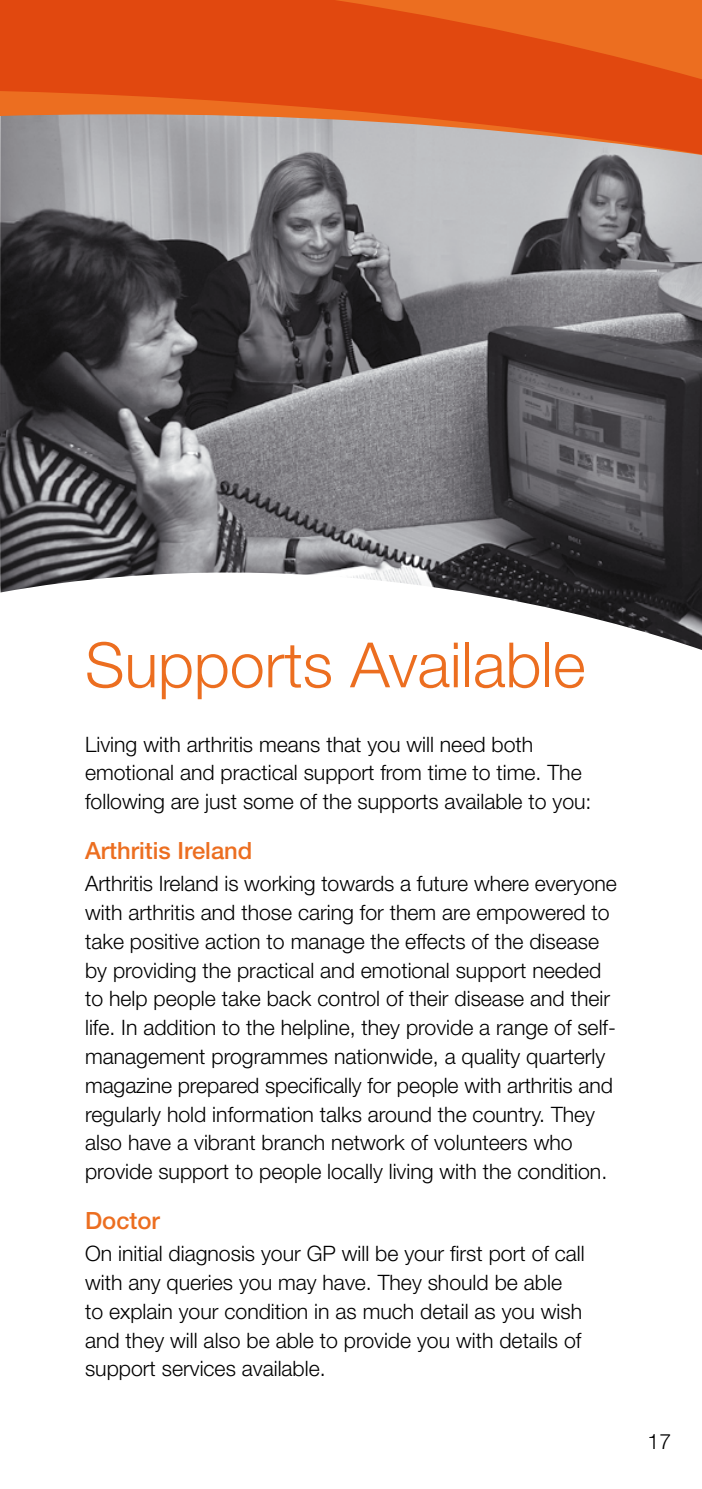
<style>
.page{position:relative;width:702px;height:1489px;background:#fff}
.page>*{position:absolute;margin:0;border:0;box-sizing:border-box;transform-origin:0 0}
.t1{font:300 62.5px "Helvetica Neue";color:#ec6e20}
.t2{font:500 23.75px "Helvetica Neue";color:#ec6e20}
.t3{font:300 21.25px/28.8px "Helvetica Neue";color:#000}
</style>
<div class="page">
<img style="left:0;top:195px;width:702px;height:455px">
<svg style="left:0;top:159px;width:702px;height:36px;background:#a6a7ab"></svg>
<svg style="left:0;top:0;width:702px;height:159px;background:#d86536"></svg>
<h1 class="t1" style="left:85px;top:626px;width:502px">Supports Available</h1>
<p class="t3" style="left:85px;top:729px;width:508px">Living with arthritis means that you will need both emotional and practical support from time to time. The following are just some of the supports available to you:</p>
<p class="t2" style="left:85px;top:836px;width:169px">Arthritis Ireland</p>
<p class="t3" style="left:85px;top:869px;width:533px">Arthritis Ireland is working towards a future where everyone with arthritis and those caring for them are empowered to take positive action to manage the effects of the disease by providing the practical and emotional support needed to help people take back control of their disease and their life. In addition to the helpline, they provide a range of self&shy;management programmes nationwide, a quality quarterly magazine prepared specifically for people with arthritis and regularly hold information talks around the country. They also have a vibrant branch network of volunteers who provide support to people locally living with the condition.</p>
<p class="t2" style="left:85px;top:1206px;width:76px">Doctor</p>
<p class="t3" style="left:85px;top:1238px;width:501px">On initial diagnosis your GP will be your first port of call with any queries you may have. They should be able to explain your condition in as much detail as you wish and they will also be able to provide you with details of support services available.</p>
<p class="t3" style="left:647px;top:1426px;width:25px">17</p>
</div>
